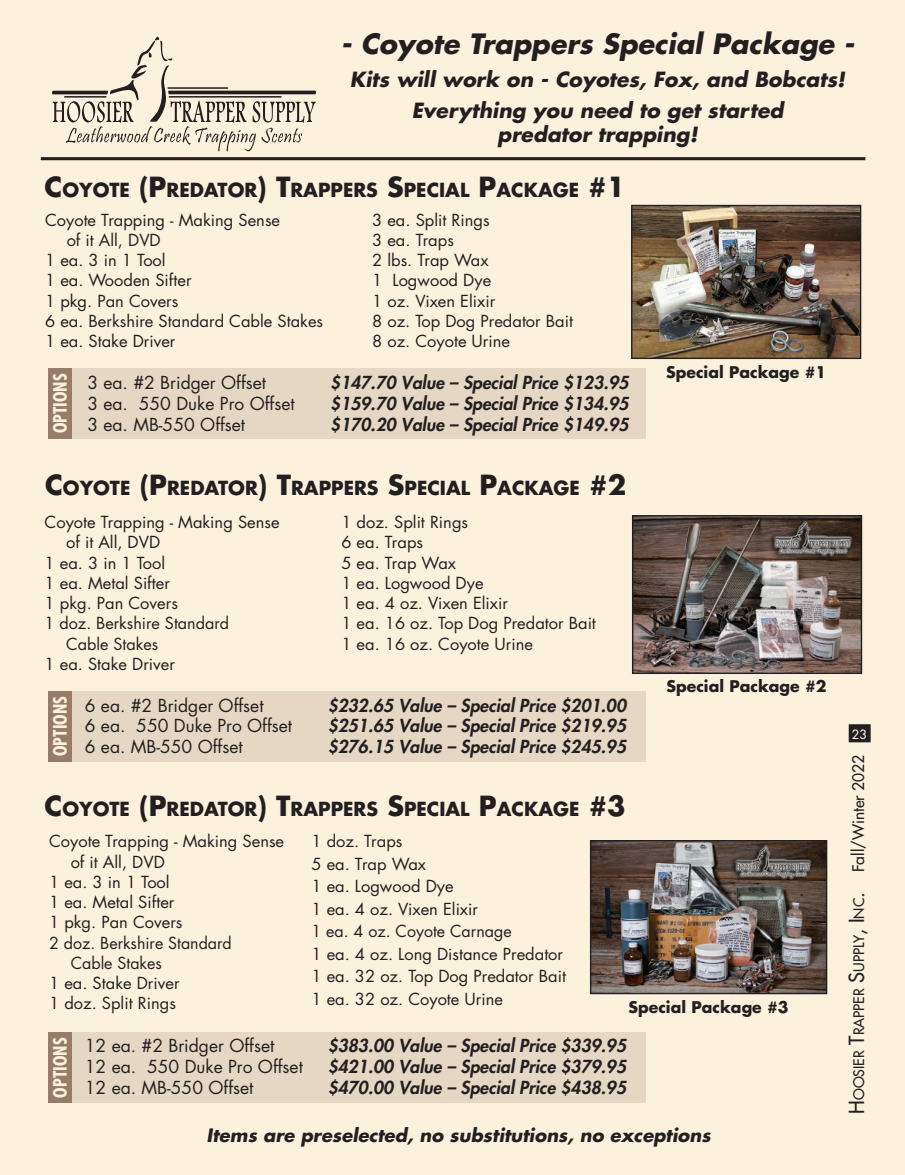
<style>
.page{position:relative;width:905px;height:1175px;background:#fff}
.page>*{position:absolute;margin:0;border:0;box-sizing:border-box;transform-origin:0 0}
.t1{font:italic 700 27.3px "Futura";color:#231f20}
.t2{font:italic 700 20.4px/30.6px "Futura";color:#231f20;text-align:center}
.t3{font:700 18.9px "Futura";color:#231f20}
.t4{font:italic 700 18px "Futura";color:#231f20}
.t5{font:700 condensed 18px "Futura";color:#fbf1dd}
.t6{font:italic 800 17.4px "Futura";color:#231f20}
.t7{font:17.4px "Futura";color:#231f20}
.t8{font:16.2px/20.2px "Futura";color:#231f20}
.t9{font:700 15.6px "Futura";color:#231f20}
.t10{font:14.25px "Futura";color:#231f20}
.t11{font:12.45px "Futura";color:#fff}
.s1{font-size:27px}
.s2{font-size:20.25px}
.s3{font-size:15.6px}
</style>
<div class="page">
<div style="left:0;top:0;width:904px;height:1174px;background:#fbf1dd"></div>
<div style="left:849px;top:725px;width:20px;height:16px;background:#231f20"></div>
<div style="left:848px;top:724px;width:22px;height:18px;border:2px solid #231f20"></div>
<hr style="left:41px;top:157px;width:824px;height:3px;background:#231f20">
<svg style="left:52px;top:37px;width:264px;height:114px"></svg>
<img style="left:634px;top:517px;width:226px;height:155px">
<div style="left:632px;top:515px;width:230px;height:159px;border:1px solid #231f20"></div>
<img style="left:592px;top:842px;width:233px;height:150px">
<div style="left:590px;top:840px;width:237px;height:154px;border:1px solid #231f20"></div>
<img style="left:633px;top:207px;width:226px;height:150px">
<div style="left:631px;top:205px;width:230px;height:154px;border:1px solid #231f20"></div>
<div style="left:72px;top:368px;width:574px;height:71px;background:#e5d7c3"></div>
<div style="left:48px;top:368px;width:24px;height:71px;background:#977d69"></div>
<div style="left:72px;top:690px;width:574px;height:71px;background:#e5d7c3"></div>
<div style="left:48px;top:690px;width:24px;height:71px;background:#977d69"></div>
<div style="left:72px;top:1032px;width:574px;height:70px;background:#e5d7c3"></div>
<div style="left:48px;top:1032px;width:24px;height:70px;background:#977d69"></div>
<p class="t1" style="left:341px;top:25px;width:515px">- Coyote Trappers Special Package -</p>
<p class="t2" style="left:350px;top:64px;width:496px">Kits will work on - Coyotes, Fox, and Bobcats!<br>Everything you need to get started</p>
<p class="t2" style="left:497px;top:119px;width:201px">predator trapping!</p>
<p class="t3" style="left:45px;top:177px;width:582px"><span class="s1">C</span>OYOTE <span class="s1">(P</span>REDATOR<span class="s1">) T</span>RAPPERS <span class="s1">S</span>PECIAL <span class="s1">P</span>ACKAGE <span class="s1">#1</span></p>
<p class="t8" style="left:45px;top:210px;width:236px">Coyote Trapping - Making Sense</p>
<p class="t8" style="left:67px;top:230px;width:96px">of it All, DVD</p>
<p class="t8" style="left:45px;top:250px;width:122px">1 ea. 3 in 1 Tool</p>
<p class="t8" style="left:45px;top:270px;width:148px">1 ea. Wooden Sifter</p>
<p class="t8" style="left:45px;top:291px;width:135px">1 pkg. Pan Covers</p>
<p class="t8" style="left:45px;top:311px;width:279px">6 ea. Berkshire Standard Cable Stakes</p>
<p class="t8" style="left:45px;top:331px;width:132px">1 ea. Stake Driver</p>
<p class="t8" style="left:372px;top:210px;width:119px">3 ea. Split Rings</p>
<p class="t8" style="left:372px;top:230px;width:83px">3 ea. Traps</p>
<p class="t8" style="left:372px;top:250px;width:118px">2 lbs. Trap Wax</p>
<p class="t8" style="left:372px;top:270px;width:121px">1 Logwood Dye</p>
<p class="t8" style="left:372px;top:291px;width:125px">1 oz. Vixen Elixir</p>
<p class="t8" style="left:372px;top:311px;width:202px">8 oz. Top Dog Predator Bait</p>
<p class="t8" style="left:372px;top:331px;width:139px">8 oz. Coyote Urine</p>
<p class="t5" style="left:49px;top:433px;width:61px;rotate:-90deg">OPTIONS</p>
<p class="t7" style="left:87px;top:371px;width:180px">3 ea. #2 Bridger Offset</p>
<p class="t6" style="left:330px;top:371px;width:300px">$147.70 Value – Special Price $123.95</p>
<p class="t7" style="left:87px;top:392px;width:209px">3 ea. 550 Duke Pro Offset</p>
<p class="t6" style="left:330px;top:392px;width:300px">$159.70 Value – Special Price $134.95</p>
<p class="t7" style="left:87px;top:413px;width:159px">3 ea. MB-550 Offset</p>
<p class="t6" style="left:330px;top:413px;width:300px">$170.20 Value – Special Price $149.95</p>
<p class="t3" style="left:45px;top:475px;width:582px"><span class="s1">C</span>OYOTE <span class="s1">(P</span>REDATOR<span class="s1">) T</span>RAPPERS <span class="s1">S</span>PECIAL <span class="s1">P</span>ACKAGE <span class="s1">#2</span></p>
<p class="t8" style="left:45px;top:512px;width:236px">Coyote Trapping - Making Sense</p>
<p class="t8" style="left:66px;top:532px;width:96px">of it All, DVD</p>
<p class="t8" style="left:45px;top:552px;width:122px">1 ea. 3 in 1 Tool</p>
<p class="t8" style="left:45px;top:573px;width:127px">1 ea. Metal Sifter</p>
<p class="t8" style="left:45px;top:593px;width:135px">1 pkg. Pan Covers</p>
<p class="t8" style="left:66px;top:613px;width:164px;text-indent:-22px">1 doz. Berkshire Standard<br>Cable Stakes</p>
<p class="t8" style="left:45px;top:654px;width:132px">1 ea. Stake Driver</p>
<p class="t8" style="left:341px;top:512px;width:128px">1 doz. Split Rings</p>
<p class="t8" style="left:341px;top:532px;width:83px">6 ea. Traps</p>
<p class="t8" style="left:341px;top:552px;width:116px">5 ea. Trap Wax</p>
<p class="t8" style="left:341px;top:573px;width:144px">1 ea. Logwood Dye</p>
<p class="t8" style="left:341px;top:593px;width:168px">1 ea. 4 oz. Vixen Elixir</p>
<p class="t8" style="left:341px;top:613px;width:256px">1 ea. 16 oz. Top Dog Predator Bait</p>
<p class="t8" style="left:341px;top:633px;width:193px">1 ea. 16 oz. Coyote Urine</p>
<p class="t5" style="left:49px;top:756px;width:61px;rotate:-90deg">OPTIONS</p>
<p class="t7" style="left:85px;top:694px;width:180px">6 ea. #2 Bridger Offset</p>
<p class="t6" style="left:328px;top:693px;width:300px">$232.65 Value – Special Price $201.00</p>
<p class="t7" style="left:85px;top:715px;width:209px">6 ea. 550 Duke Pro Offset</p>
<p class="t6" style="left:328px;top:714px;width:300px">$251.65 Value – Special Price $219.95</p>
<p class="t7" style="left:85px;top:736px;width:159px">6 ea. MB-550 Offset</p>
<p class="t6" style="left:328px;top:735px;width:300px">$276.15 Value – Special Price $245.95</p>
<p class="t3" style="left:45px;top:796px;width:582px"><span class="s1">C</span>OYOTE <span class="s1">(P</span>REDATOR<span class="s1">) T</span>RAPPERS <span class="s1">S</span>PECIAL <span class="s1">P</span>ACKAGE <span class="s1">#3</span></p>
<p class="t9" style="left:666px;top:361px;width:162px">Special Package #1</p>
<p class="t9" style="left:666px;top:676px;width:162px">Special Package #2</p>
<p class="t8" style="left:49px;top:831px;width:236px">Coyote Trapping - Making Sense</p>
<p class="t8" style="left:71px;top:851px;width:96px">of it All, DVD</p>
<p class="t8" style="left:49px;top:872px;width:122px">1 ea. 3 in 1 Tool</p>
<p class="t8" style="left:49px;top:892px;width:127px">1 ea. Metal Sifter</p>
<p class="t8" style="left:49px;top:912px;width:135px">1 pkg. Pan Covers</p>
<p class="t8" style="left:71px;top:932px;width:163px;text-indent:-22px">2 doz. Berkshire Standard<br>Cable Stakes</p>
<p class="t8" style="left:49px;top:973px;width:132px">1 ea. Stake Driver</p>
<p class="t8" style="left:49px;top:993px;width:128px">1 doz. Split Rings</p>
<p class="t8" style="left:311px;top:831px;width:93px">1 doz. Traps</p>
<p class="t8" style="left:311px;top:854px;width:116px">5 ea. Trap Wax</p>
<p class="t8" style="left:311px;top:876px;width:144px">1 ea. Logwood Dye</p>
<p class="t8" style="left:311px;top:899px;width:168px">1 ea. 4 oz. Vixen Elixir</p>
<p class="t8" style="left:311px;top:921px;width:202px">1 ea. 4 oz. Coyote Carnage</p>
<p class="t8" style="left:311px;top:944px;width:253px">1 ea. 4 oz. Long Distance Predator</p>
<p class="t8" style="left:311px;top:966px;width:256px">1 ea. 32 oz. Top Dog Predator Bait</p>
<p class="t8" style="left:311px;top:989px;width:193px">1 ea. 32 oz. Coyote Urine</p>
<p class="t9" style="left:628px;top:996px;width:162px">Special Package #3</p>
<p class="t5" style="left:49px;top:1097px;width:61px;rotate:-90deg">OPTIONS</p>
<p class="t7" style="left:85px;top:1034px;width:191px">12 ea. #2 Bridger Offset</p>
<p class="t6" style="left:328px;top:1034px;width:300px">$383.00 Value – Special Price $339.95</p>
<p class="t7" style="left:85px;top:1055px;width:219px">12 ea. 550 Duke Pro Offset</p>
<p class="t6" style="left:328px;top:1055px;width:300px">$421.00 Value – Special Price $379.95</p>
<p class="t7" style="left:85px;top:1076px;width:170px">12 ea. MB-550 Offset</p>
<p class="t6" style="left:328px;top:1076px;width:300px">$470.00 Value – Special Price $438.95</p>
<p class="t4" style="left:206px;top:1122px;width:505px">Items are preselected, no substitutions, no exceptions</p>
<p class="t11" style="left:851px;top:726px;width:17px">23</p>
<p class="t10" style="left:849px;top:1113px;width:360px;rotate:-90deg"><span class="s2">H</span>oosier <span class="s2">T</span>rapper <span class="s2">S</span>upply<span class="s2">, I</span> nc<span class="s2">.</span> <span class="s3">Fall/Winter 2022</span></p>
</div>
